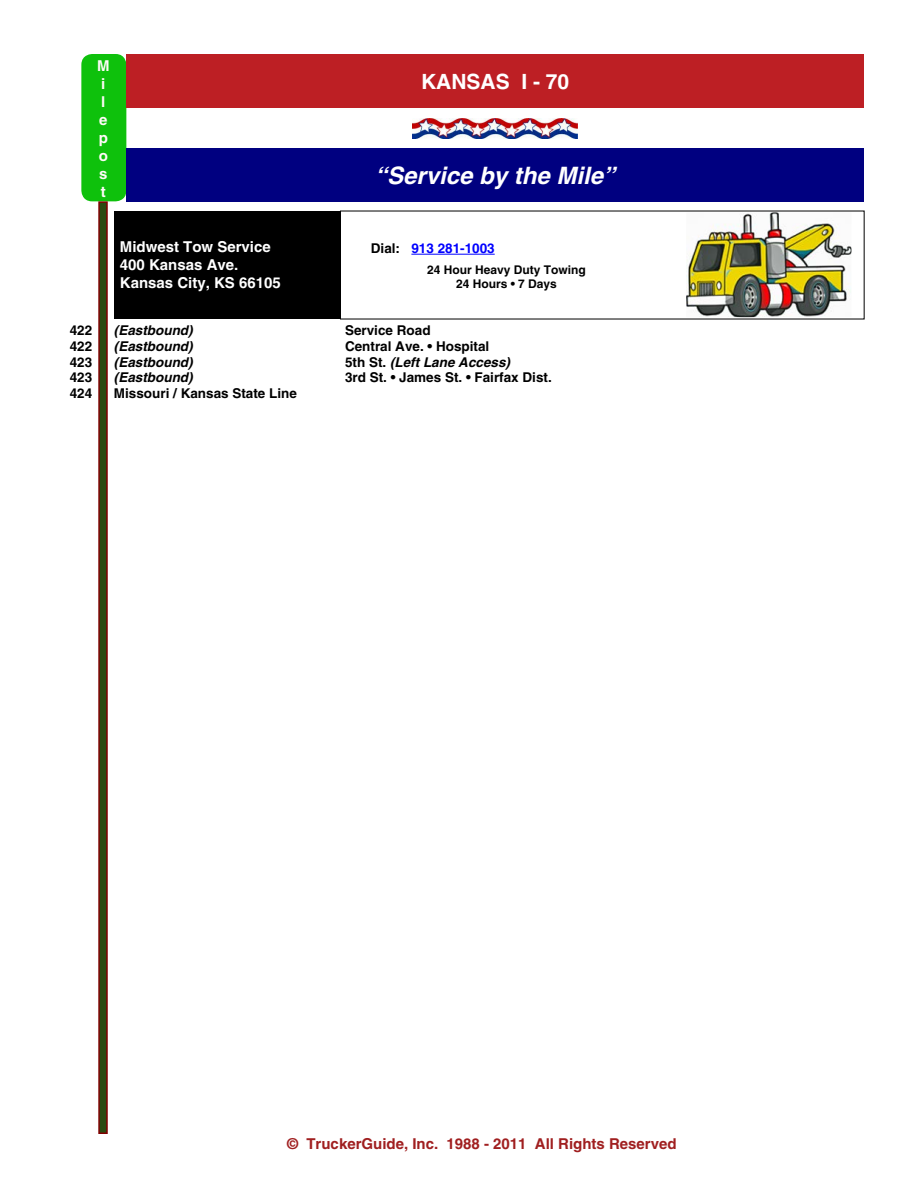
<style>
.page{position:relative;width:918px;height:1188px;background:#fff}
.page>*{position:absolute;margin:0;border:0;box-sizing:border-box;transform-origin:0 0}
.t1{font:italic 700 24px "Helvetica";color:#fff}
.t2{font:700 21px "Helvetica";color:#fff}
.t3{font:700 15px/18px "Helvetica";color:#fff}
.t4{font:700 15px "Helvetica";color:#a01f20}
.t5{font:700 15px/18px "Helvetica";color:#fffaf8}
.t6{font:700 13.5px "Helvetica";color:#000}
.t7{font:italic 700 13.5px "Helvetica";color:#000}
.t8{font:700 13.5px "Helvetica";color:#00f}
.t9{font:700 12px/14.4px "Helvetica";color:#000;text-align:center}
.s1{color:#000}
.s2{font-style:normal}
</style>
<div class="page">
<div style="left:81px;top:54px;width:45px;height:147px;background:#0ec10c;border-radius:11px"></div>
<div style="left:98px;top:201px;width:10px;height:933px;background:#294b11;border:2px solid #800000"></div>
<div style="left:126px;top:148px;width:738px;height:54px;background:#000080"></div>
<div style="left:126px;top:54px;width:738px;height:54px;background:#bd1f24"></div>
<img style="left:413px;top:118px;width:165px;height:20px">
<div style="left:114px;top:211px;width:226px;height:108px;background:#000"></div>
<hr style="left:411px;top:254px;width:84px;height:1px;background:#00f">
<img style="left:686px;top:212px;width:165px;height:105px">
<p class="t5" style="left:97px;top:56px;width:14px">M i<br>l e p o s t</p>
<p class="t3" style="left:120px;top:238px;width:162px">Midwest Tow Service<br>400 Kansas Ave.<br>Kansas City, KS 66105</p>
<h2 class="t2" style="left:421px;top:69px;width:150px">KANSAS I - 70</h2>
<h1 class="t1" style="left:375px;top:161px;width:242px">“Service by the Mile”</h1>
<p class="t8" style="left:371px;top:240px;width:125px"><span class="s1">Dial:</span> 913 281-1003</p>
<p class="t9" style="left:427px;top:262px;width:160px">24 Hour Heavy Duty Towing<br>24 Hours • 7 Days</p>
<p class="t6" style="left:70px;top:322px;width:24px">422</p>
<p class="t7" style="left:114px;top:322px;width:80px">(Eastbound)</p>
<p class="t6" style="left:345px;top:322px;width:87px">Service Road</p>
<p class="t6" style="left:70px;top:338px;width:24px">422</p>
<p class="t7" style="left:114px;top:338px;width:80px">(Eastbound)</p>
<p class="t6" style="left:345px;top:338px;width:146px">Central Ave. • Hospital</p>
<p class="t6" style="left:70px;top:354px;width:24px">423</p>
<p class="t7" style="left:114px;top:354px;width:80px">(Eastbound)</p>
<p class="t7" style="left:345px;top:354px;width:167px"><span class="s2">5th St.</span> (Left Lane Access)</p>
<p class="t6" style="left:70px;top:370px;width:24px">423</p>
<p class="t7" style="left:114px;top:370px;width:80px">(Eastbound)</p>
<p class="t6" style="left:345px;top:370px;width:208px">3rd St. • James St. • Fairfax Dist.</p>
<p class="t6" style="left:70px;top:385px;width:24px">424</p>
<p class="t6" style="left:114px;top:385px;width:185px">Missouri / Kansas State Line</p>
<p class="t4" style="left:287px;top:1135px;width:391px">© TruckerGuide, Inc. 1988 - 2011 All Rights Reserved</p>
</div>
